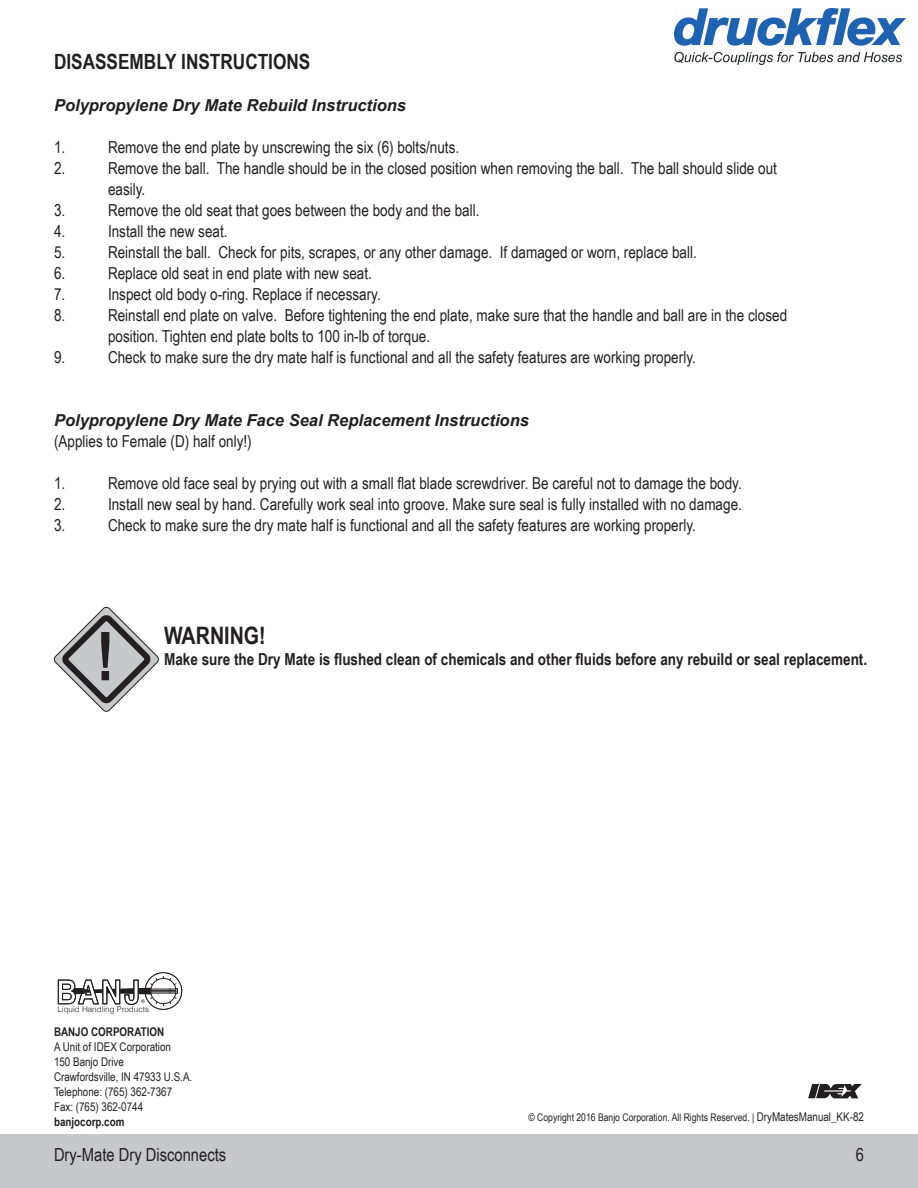
<style>
.page{position:relative;width:918px;height:1188px;background:#fff}
.page>*{position:absolute;margin:0;border:0;box-sizing:border-box;transform-origin:0 0}
.t1{font:700 78.75px "Arial Narrow";color:#c7c8ca}
.t2{font:700 24px "Arial Narrow";color:#231f20}
.t3{font:700 21px "Arial Narrow";color:#231f20}
.t4{font:18px "Arial Narrow";color:#231f20}
.t5{font:16.5px/21px "Arial Narrow";color:#231f20}
.t6{font:700 16.5px "Arial Narrow";color:#231f20}
.t7{font:italic 700 16.5px "Arial";color:#231f20}
.t8{font:12px "Arial Narrow";color:#231f20}
.t9{font:700 12px "Arial Narrow";color:#231f20}
.t10{font:10.5px "Arial Narrow";color:#231f20}
.t11{font:300 8.1px "Helvetica";color:#231f20}
.t12{font:4.8px "Helvetica Neue";color:#231f20}
.s1{font-size:12px}
</style>
<div class="page">
<div style="left:0;top:1134px;width:918px;height:54px;background:#c7c8ca"></div>
<svg style="left:145px;top:973px;width:37px;height:36px"></svg>
<div style="left:145px;top:973px;width:37px;height:37px;border:1px solid #231f20;border-radius:50%"></div>
<svg style="left:58px;top:976px;width:120px;height:30px"></svg>
<svg style="left:808px;top:1084px;width:54px;height:14px"></svg>
<svg style="left:53px;top:606px;width:106px;height:106px"></svg>
<img style="left:675px;top:9px;width:230px;height:55px">
<p class="t3" style="left:54px;top:46px;width:258px">DISASSEMBLY INSTRUCTIONS</p>
<p class="t7" style="left:54px;top:95px;width:354px">Polypropylene Dry Mate Rebuild Instructions</p>
<p class="t5" style="left:54px;top:136px;width:13px">1.</p>
<p class="t5" style="left:108px;top:136px;width:353px">Remove the end plate by unscrewing the six (6) bolts/nuts.</p>
<p class="t5" style="left:54px;top:157px;width:13px">2.</p>
<p class="t5" style="left:108px;top:157px;width:671px">Remove the ball. The handle should be in the closed position when removing the ball. The ball should slide out easily.</p>
<p class="t5" style="left:54px;top:199px;width:13px">3.</p>
<p class="t5" style="left:108px;top:199px;width:373px">Remove the old seat that goes between the body and the ball.</p>
<p class="t5" style="left:54px;top:220px;width:13px">4.</p>
<p class="t5" style="left:108px;top:220px;width:121px">Install the new seat.</p>
<p class="t5" style="left:54px;top:241px;width:13px">5.</p>
<p class="t5" style="left:108px;top:241px;width:590px">Reinstall the ball. Check for pits, scrapes, or any other damage. If damaged or worn, replace ball.</p>
<p class="t5" style="left:54px;top:262px;width:13px">6.</p>
<p class="t5" style="left:108px;top:262px;width:266px">Replace old seat in end plate with new seat.</p>
<p class="t5" style="left:54px;top:283px;width:13px">7.</p>
<p class="t5" style="left:108px;top:283px;width:274px">Inspect old body o-ring. Replace if necessary.</p>
<p class="t5" style="left:54px;top:304px;width:13px">8.</p>
<p class="t5" style="left:108px;top:304px;width:681px">Reinstall end plate on valve. Before tightening the end plate, make sure that the handle and ball are in the closed position. Tighten end plate bolts to 100 in-lb of torque.</p>
<p class="t5" style="left:54px;top:346px;width:13px">9.</p>
<p class="t5" style="left:108px;top:346px;width:589px">Check to make sure the dry mate half is functional and all the safety features are working properly.</p>
<p class="t7" style="left:54px;top:410px;width:476px">Polypropylene Dry Mate Face Seal Replacement Instructions</p>
<p class="t5" style="left:54px;top:430px;width:199px">(Applies to Female (D) half only!)</p>
<p class="t5" style="left:54px;top:472px;width:13px">1.</p>
<p class="t5" style="left:108px;top:472px;width:635px">Remove old face seal by prying out with a small flat blade screwdriver. Be careful not to damage the body.</p>
<p class="t5" style="left:54px;top:493px;width:13px">2.</p>
<p class="t5" style="left:108px;top:493px;width:635px">Install new seal by hand. Carefully work seal into groove. Make sure seal is fully installed with no damage.</p>
<p class="t5" style="left:54px;top:514px;width:13px">3.</p>
<p class="t5" style="left:108px;top:514px;width:589px">Check to make sure the dry mate half is functional and all the safety features are working properly.</p>
<h1 class="t1" style="left:96px;top:598px;width:23px">!</h1>
<p class="t2" style="left:164px;top:617px;width:103px">WARNING!</p>
<p class="t6" style="left:164px;top:647px;width:705px">Make sure the Dry Mate is flushed clean of chemicals and other fluids before any rebuild or seal replacement.</p>
<p class="t12" style="left:141px;top:998px;width:5px">®</p>
<p class="t11" style="left:57px;top:1002px;width:93px">Liquid Handling Products</p>
<p class="t9" style="left:54px;top:1022px;width:112px">BANJO CORPORATION</p>
<p class="t8" style="left:54px;top:1038px;width:119px">A Unit of IDEX Corporation</p>
<p class="t8" style="left:54px;top:1053px;width:72px">150 Banjo Drive</p>
<p class="t8" style="left:54px;top:1068px;width:140px">Crawfordsville, IN 47933 U.S.A.</p>
<p class="t8" style="left:54px;top:1083px;width:120px">Telephone: (765) 362-7367</p>
<p class="t8" style="left:54px;top:1098px;width:91px">Fax: (765) 362-0744</p>
<p class="t9" style="left:54px;top:1112px;width:72px">banjocorp.com</p>
<p class="t10" style="left:529px;top:1109px;width:337px">© Copyright 2016 Banjo Corporation. All Rights Reserved. | <span class="s1">DryMatesManual_KK-82</span></p>
<p class="t4" style="left:54px;top:1141px;width:174px">Dry-Mate Dry Disconnects</p>
<p class="t4" style="left:856px;top:1141px;width:10px">6</p>
</div>
